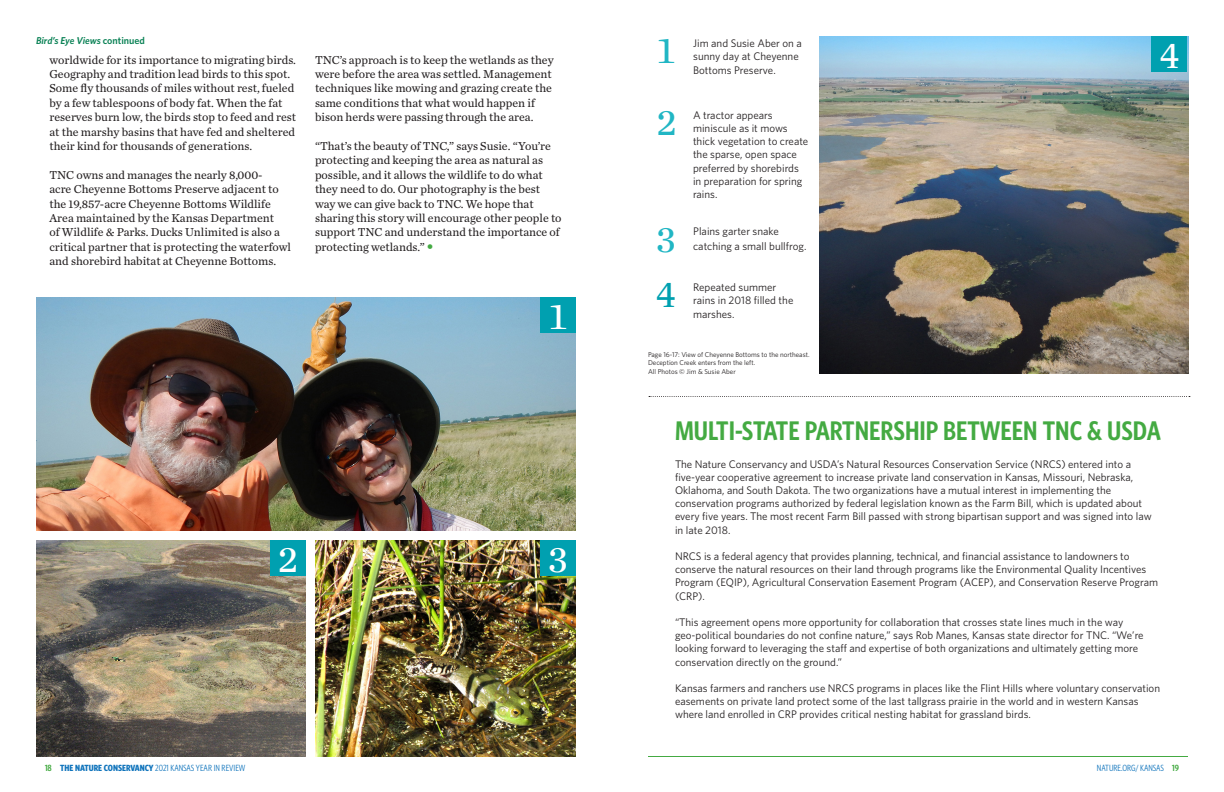
<style>
.page{position:relative;width:1224px;height:792px;background:#fff}
.page>*{position:absolute;margin:0;border:0;box-sizing:border-box;transform-origin:0 0}
.t1{font:35px "Chronicle Office";color:#fff}
.t2{font:35px "Chronicle Office";color:#21b6c4}
.t3{font:35px "Chronicle Office";color:#00a0b0}
.t4{font:600 27px "Whitney Condensed";color:#44aa42}
.t5{font:12px/14.4px "Chronicle Text G2";color:#231f20}
.t6{font:11px/13.2px "Whitney";color:#231f20}
.t7{font:italic 600 10px "Whitney";letter-spacing:-.01em;color:#0b8256}
.t8{font:9px "Whitney Condensed";color:#1074bc}
.t9{font:7px/8.4px "Whitney";color:#231f20}
.s1{font-style:normal}
.s2{font-weight:600;color:#44aa42}
.s3{font-weight:700}
</style>
<div class="page">
<svg style="left:649px;top:396px;width:541px;height:1px"></svg>
<hr style="left:648px;top:756px;width:540px;height:1px;background:#44aa42">
<img style="left:36px;top:297px;width:540px;height:234px">
<img style="left:36px;top:540px;width:270px;height:216px">
<img style="left:820px;top:36px;width:368px;height:337px">
<img style="left:315px;top:540px;width:261px;height:216px">
<div style="left:540px;top:297px;width:36px;height:36px;background:#00a0b0"></div>
<div style="left:270px;top:540px;width:36px;height:36px;background:#00a0b0"></div>
<div style="left:540px;top:540px;width:36px;height:36px;background:#00a0b0"></div>
<div style="left:1152px;top:36px;width:36px;height:36px;background:#00a0b0"></div>
<p class="t7" style="left:36px;top:34px;width:110px">Bird’s Eye Views <span class="s1">continued</span></p>
<p class="t5" style="left:50px;top:52px;width:248px">worldwide for its importance to migrating birds.<br>Geography and tradition lead birds to this spot.<br>Some fly thousands of miles without rest, fueled by a few tablespoons of body fat. When the fat reserves burn low, the birds stop to feed and rest at the marshy basins that have fed and sheltered their kind for thousands of generations.</p>
<p class="t5" style="left:50px;top:167px;width:243px">TNC owns and manages the nearly 8,000-<br>acre Cheyenne Bottoms Preserve adjacent to the 19,857-acre Cheyenne Bottoms Wildlife Area maintained by the Kansas Department<br>of Wildlife &amp; Parks. Ducks Unlimited is also a critical partner that is protecting the waterfowl and shorebird habitat at Cheyenne Bottoms.</p>
<p class="t5" style="left:315px;top:52px;width:240px">TNC’s approach is to keep the wetlands as they were before the area was settled. Management techniques like mowing and grazing create the same conditions that what would happen if bison herds were passing through the area.</p>
<p class="t5" style="left:315px;top:138px;width:248px">“That’s the beauty of TNC,” says Susie. “You’re protecting and keeping the area as natural as possible, and it allows the wildlife to do what they need to do. Our photography is the best way we can give back to TNC. We hope that sharing this story will encourage other people to support TNC and understand the importance of protecting wetlands.”</p>
<p class="t1" style="left:548px;top:288px;width:22px">1</p>
<p class="t1" style="left:278px;top:531px;width:22px">2</p>
<p class="t1" style="left:548px;top:531px;width:22px">3</p>
<p class="t8" style="left:45px;top:762px;width:202px"><span class="s2">18</span> <span class="s3">THE NATURE CONSERVANCY</span> 2021 KANSAS YEAR IN REVIEW</p>
<p class="t2" style="left:656px;top:22px;width:22px">1</p>
<p class="t6" style="left:693px;top:36px;width:110px">Jim and Susie Aber on a sunny day at Cheyenne</p>
<p class="t6" style="left:693px;top:64px;width:84px">Bottoms Preserve.</p>
<p class="t2" style="left:656px;top:94px;width:22px">2</p>
<p class="t6" style="left:693px;top:108px;width:117px">A tractor appears miniscule as it mows thick vegetation to create the sparse, open space preferred by shorebirds in preparation for spring rains.</p>
<p class="t6" style="left:693px;top:224px;width:115px;line-height:14.4px">Plains garter snake catching a small bullfrog.</p>
<p class="t6" style="left:693px;top:280px;width:102px">Repeated summer rains in 2018 filled the</p>
<p class="t6" style="left:693px;top:308px;width:43px">marshes.</p>
<p class="t9" style="left:648px;top:350px;width:163px">Page 16-17: View of Cheyenne Bottoms to the northeast.<br>Deception Creek enters from the left.</p>
<p class="t9" style="left:648px;top:367px;width:89px">All Photos © Jim &amp; Susie Aber</p>
<p class="t2" style="left:656px;top:211px;width:22px">3</p>
<p class="t3" style="left:656px;top:266px;width:22px">4</p>
<p class="t1" style="left:1159px;top:27px;width:22px">4</p>
<p class="t4" style="left:675px;top:414px;width:487px">MULTI-STATE PARTNERSHIP BETWEEN TNC &amp; USDA</p>
<p class="t6" style="left:675px;top:457px;width:478px">The Nature Conservancy and USDA’s Natural Resources Conservation Service (NRCS) entered into a five-year cooperative agreement to increase private land conservation in Kansas, Missouri, Nebraska, Oklahoma, and South Dakota. The two organizations have a mutual interest in implementing the conservation programs authorized by federal legislation known as the Farm Bill, which is updated about every five years. The most recent Farm Bill passed with strong bipartisan support and was signed into law in late 2018.</p>
<p class="t6" style="left:675px;top:549px;width:485px">NRCS is a federal agency that provides planning, technical, and financial assistance to landowners to conserve the natural resources on their land through programs like the Environmental Quality Incentives Program (EQIP), Agricultural Conservation Easement Program (ACEP), and Conservation Reserve Program (CRP).</p>
<p class="t6" style="left:675px;top:615px;width:470px">“This agreement opens more opportunity for collaboration that crosses state lines much in the way geo-political boundaries do not confine nature,” says Rob Manes, Kansas state director for TNC. “We’re looking forward to leveraging the staff and expertise of both organizations and ultimately getting more conservation directly on the ground.”</p>
<p class="t6" style="left:675px;top:681px;width:487px">Kansas farmers and ranchers use NRCS programs in places like the Flint Hills where voluntary conservation easements on private land protect some of the last tallgrass prairie in the world and in western Kansas where land enrolled in CRP provides critical nesting habitat for grassland birds.</p>
<p class="t8" style="left:1097px;top:762px;width:84px">NATURE.ORG/ KANSAS <span class="s2">19</span></p>
</div>
